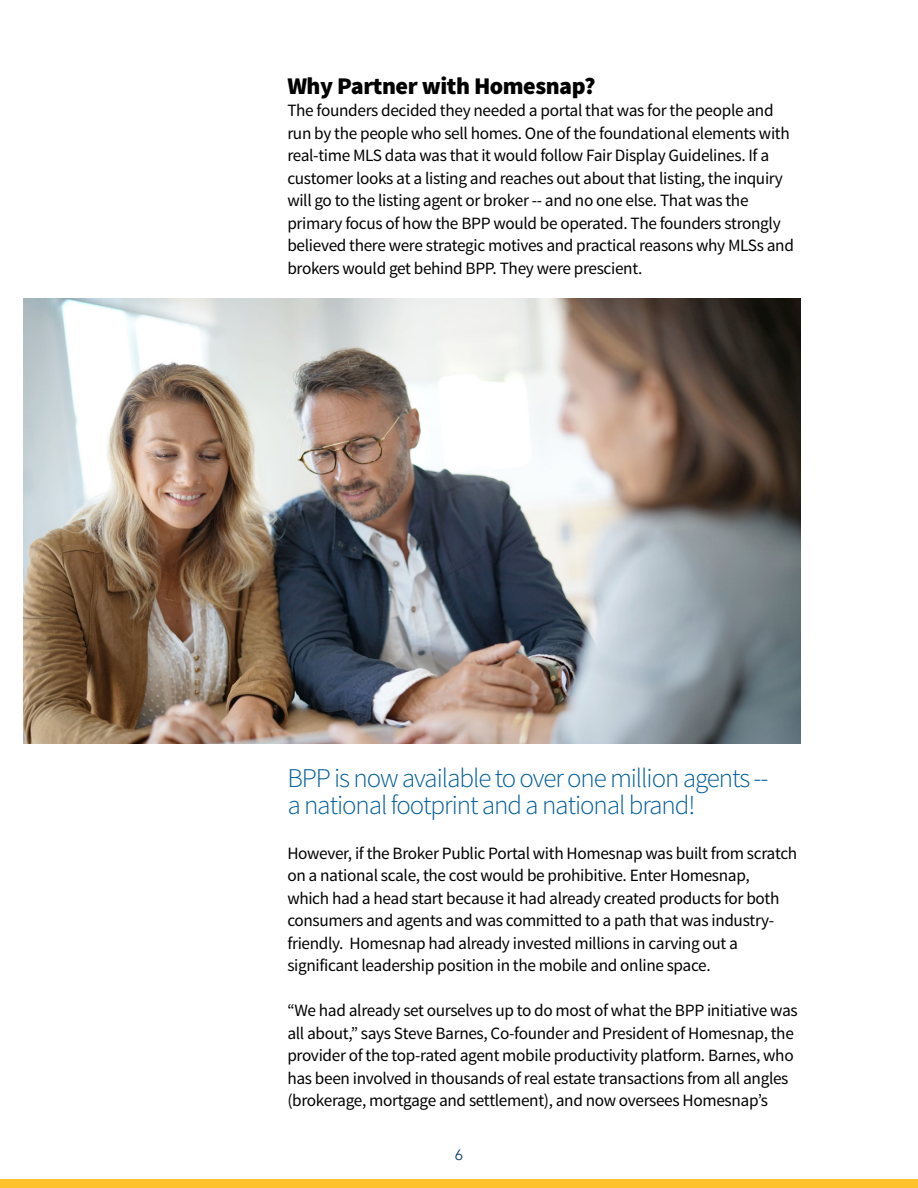
<style>
.page{position:relative;width:918px;height:1188px;background:#fff}
.page>*{position:absolute;margin:0;border:0;box-sizing:border-box;transform-origin:0 0}
.t1{font:300 27px/27px "Source Sans Pro";letter-spacing:-.04em;color:#005f9c}
.t2{font:900 24px "Source Sans Pro";letter-spacing:-.02em;color:#000}
.t3{font:17.25px/22.5px "Source Sans Pro";letter-spacing:-.02em;color:#000}
.t4{font:15px "Avenir";color:#0c4269}
</style>
<div class="page">
<div style="left:0;top:1179px;width:918px;height:9px;background:#fec22c"></div>
<img style="left:24px;top:298px;width:776px;height:445px">
<h2 class="t2" style="left:287px;top:70px;width:310px">Why Partner with Homesnap?</h2>
<p class="t3" style="left:287px;top:99px;width:508px">The founders decided they needed a portal that was for the people and run by the people who sell homes. One of the foundational elements with real-time MLS data was that it would follow Fair Display Guidelines. If a customer looks at a listing and reaches out about that listing, the inquiry will go to the listing agent or broker -- and no one else. That was the primary focus of how the BPP would be operated. The founders strongly believed there were strategic motives and practical reasons why MLSs and brokers would get behind BPP. They were prescient.</p>
<h1 class="t1" style="left:287px;top:764px;width:483px">BPP is now available to over one million agents -- a national footprint and a national brand!</h1>
<p class="t3" style="left:287px;top:842px;width:511px">However, if the Broker Public Portal with Homesnap was built from scratch on a national scale, the cost would be prohibitive. Enter Homesnap,<br>which had a head start because it had already created products for both consumers and agents and was committed to a path that was industry&shy;friendly. Homesnap had already invested millions in carving out a significant leadership position in the mobile and online space.</p>
<p class="t3" style="left:287px;top:999px;width:512px">“We had already set ourselves up to do most of what the BPP initiative was all about,” says Steve Barnes, Co-founder and President of Homesnap, the provider of the top-rated agent mobile productivity platform. Barnes, who has been involved in thousands of real estate transactions from all angles (brokerage, mortgage and settlement), and now oversees Homesnap’s</p>
<p class="t4" style="left:455px;top:1145px;width:10px">6</p>
</div>
